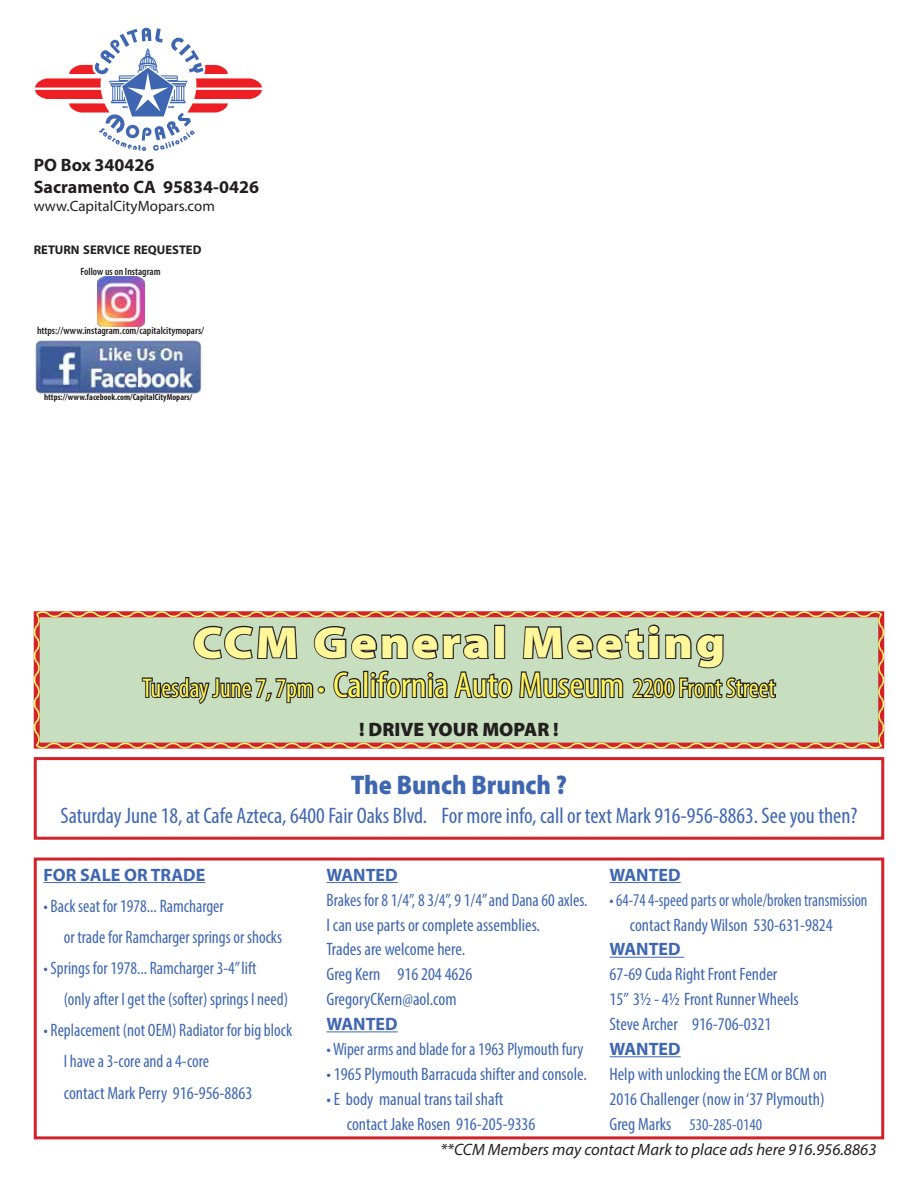
<style>
.page{position:relative;width:918px;height:1188px;background:#fff}
.page>*{position:absolute;margin:0;border:0;box-sizing:border-box;transform-origin:0 0}
.t1{font:900 45px "Myriad Pro";letter-spacing:.05em;color:#fff799;scale:1.1 1}
.t2{font:condensed 27px "Myriad Pro";color:#fff45a}
.t3{font:900 27px "Myriad Pro";color:#3f67b1;scale:.9 1}
.t4{font:condensed 22.5px "Myriad Pro";color:#3f67b1}
.t5{font:900 19.5px "Myriad Pro";color:#231f20}
.t6{font:condensed 18px/31px "Myriad Pro";color:#3f67b1;scale:.96 1}
.t7{font:condensed 18px/24.9px "Myriad Pro";color:#3f67b1}
.t8{font:condensed 18px/24.9px "Myriad Pro";color:#3f67b1;scale:.9 1}
.t9{font:700 18px "Myriad Pro";color:#3f67b1}
.t10{font:700 18px/21.6px "Myriad Pro";color:#231f20}
.t11{font:italic 16.5px "Myriad Pro";color:#231f20}
.t12{font:condensed 16.5px "Myriad Pro";color:#3f67b1}
.t13{font:15px "Myriad Pro";color:#231f20}
.t14{font:700 12.6px "Myriad Pro";color:#231f20}
.t15{font:600 condensed 10.5px "Myriad Pro";color:#231f20}
.t16{font:700 condensed 9px "Myriad Pro";color:#231f20}
.s1{font-size:36px}
.s2{font-size:18px}
</style>
<div class="page">
<svg style="left:33px;top:611px;width:852px;height:138px;background:#b8bda1"></svg>
<svg style="left:35px;top:28px;width:227px;height:123px"></svg>
<div style="left:34px;top:757px;width:850px;height:83px;border:3px solid #d2232a"></div>
<hr style="left:44px;top:882px;width:161px;height:1px;background:#3f67b1">
<hr style="left:327px;top:882px;width:71px;height:1px;background:#3f67b1">
<hr style="left:327px;top:1031px;width:71px;height:1px;background:#3f67b1">
<hr style="left:609px;top:882px;width:72px;height:1px;background:#3f67b1">
<hr style="left:609px;top:957px;width:75px;height:1px;background:#3f67b1">
<hr style="left:609px;top:1056px;width:72px;height:1px;background:#3f67b1">
<div style="left:34px;top:858px;width:850px;height:281px;border:3px solid #d2232a"></div>
<img style="left:97px;top:276px;width:47px;height:51px">
<img style="left:35px;top:340px;width:167px;height:54px">
<p class="t10" style="left:34px;top:154px;width:227px">PO Box 340426<br>Sacramento CA 95834-0426</p>
<p class="t13" style="left:34px;top:197px;width:183px">www.CapitalCityMopars.com</p>
<p class="t14" style="left:34px;top:242px;width:169px">RETURN SERVICE REQUESTED</p>
<p class="t15" style="left:81px;top:265px;width:82px">Follow us on Instagram</p>
<p class="t15" style="left:37px;top:324px;width:169px">https://www.instagram.com/capitalcitymopars/</p>
<p class="t16" style="left:44px;top:392px;width:150px">https://www.facebook.com/CapitalCityMopars/</p>
<h1 class="t1" style="left:193px;top:613px;width:485px">CCM General Meeting</h1>
<h2 class="t2" style="left:143px;top:672px;width:634px">Tuesday June 7, 7pm • <span class="s1">California Auto Museum</span> 2200 Front Street</h2>
<p class="t5" style="left:359px;top:716px;width:201px">! DRIVE YOUR MOPAR !</p>
<h2 class="t3" style="left:351px;top:767px;width:242px">The Bunch Brunch ?</h2>
<p class="t4" style="left:61px;top:802px;width:798px">Saturday June 18, at Cafe Azteca, 6400 Fair Oaks Blvd. For more info, call or text Mark 916-956-8863. See you then?</p>
<p class="t9" style="left:44px;top:863px;width:163px">FOR SALE OR TRADE</p>
<p class="t6" style="left:64px;top:890px;width:229px;text-indent:-20px">• Back seat for 1978... Ramcharger<br>or trade for Ramcharger springs or shocks</p>
<p class="t6" style="left:64px;top:952px;width:235px;text-indent:-20px">• Springs for 1978... Ramcharger 3-4” lift (only after I get the (softer) springs I need)</p>
<p class="t6" style="left:64px;top:1015px;width:239px;text-indent:-20px">• Replacement (not OEM) Radiator for big block<br>I have a 3-core and a 4-core<br>contact Mark Perry 916-956-8863</p>
<p class="t9" style="left:327px;top:863px;width:73px">WANTED</p>
<p class="t6" style="left:327px;top:887px;width:273px;line-height:24.9px">Brakes for 8 1/4”, 8 3/4”, 9 1/4” and Dana 60 axles.<br>I can use parts or complete assemblies.<br>Trades are welcome here.<br>Greg Kern 916 204 4626<br>GregoryCKern@aol.com</p>
<p class="t9" style="left:327px;top:1012px;width:73px">WANTED</p>
<p class="t6" style="left:327px;top:1033px;width:269px">• Wiper arms and blade for a 1963 Plymouth fury</p>
<p class="t7" style="left:327px;top:1061px;width:262px">• 1965 Plymouth Barracuda shifter and console.</p>
<p class="t7" style="left:347px;top:1086px;width:190px;text-indent:-20px">• E body manual trans tail shaft contact Jake Rosen 916-205-9336</p>
<p class="t9" style="left:609px;top:863px;width:73px">WANTED</p>
<p class="t8" style="left:630px;top:887px;width:266px;text-indent:-20px">• 64-74 4-speed parts or whole/broken transmission contact Randy Wilson 530-631-9824</p>
<p class="t9" style="left:609px;top:938px;width:73px">WANTED</p>
<p class="t7" style="left:609px;top:962px;width:191px">67-69 Cuda Right Front Fender<br>15” 31/2 - 41/2 Front Runner Wheels<br>Steve Archer 916-706-0321</p>
<p class="t9" style="left:609px;top:1037px;width:73px">WANTED</p>
<p class="t7" style="left:609px;top:1061px;width:219px">Help with unlocking the ECM or BCM on<br>2016 Challenger (now in ‘37 Plymouth)</p>
<p class="t12" style="left:609px;top:1114px;width:154px"><span class="s2">Greg Marks</span> 530-285-0140</p>
<p class="t11" style="left:440px;top:1140px;width:438px">**CCM Members may contact Mark to place ads here 916.956.8863</p>
</div>
